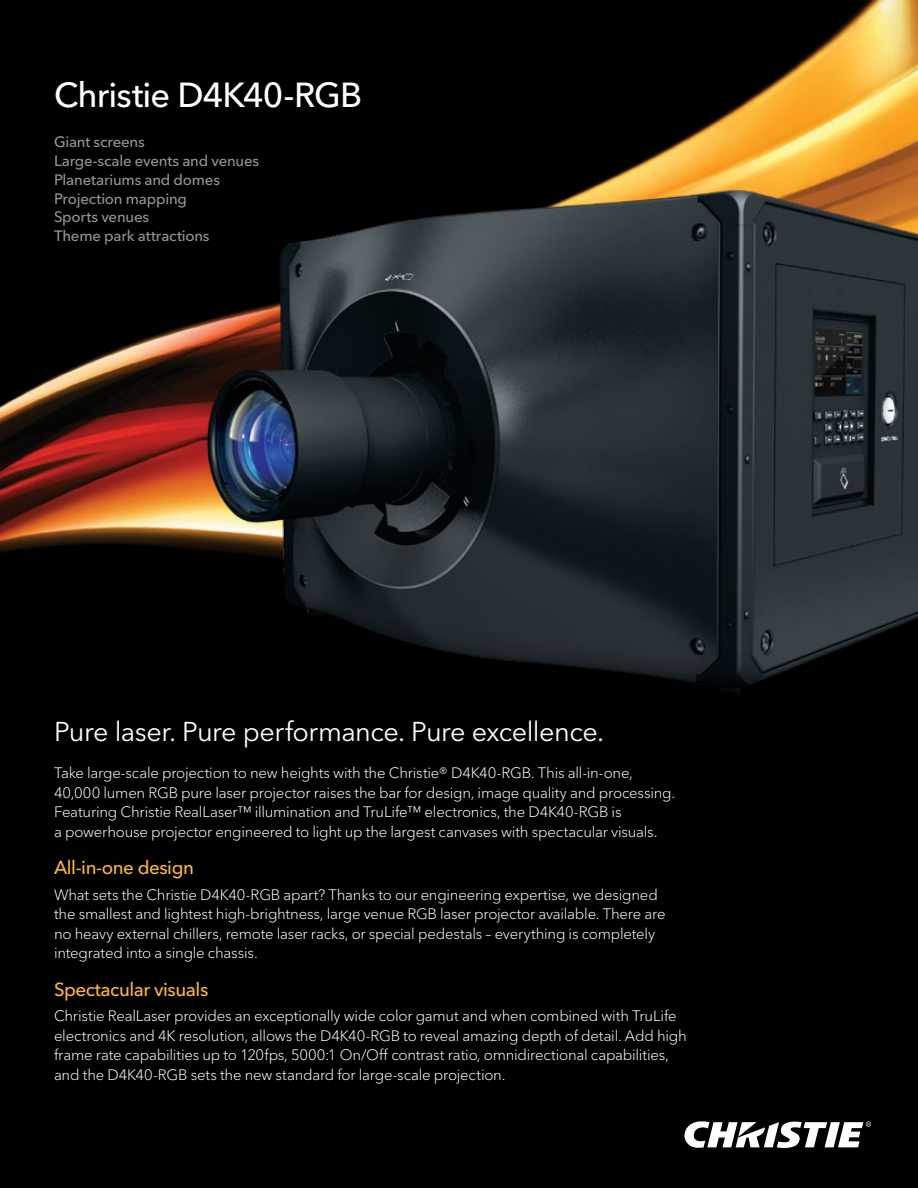
<style>
.page{position:relative;width:918px;height:1188px;background:#000}
.page>*{position:absolute;margin:0;border:0;box-sizing:border-box;transform-origin:0 0}
.t1{font:500 34.5px "Avenir Next Cyr";letter-spacing:-.025em;color:#fff}
.t2{font:27px "Avenir Next Cyr";letter-spacing:-.02em;color:#fff}
.t3{font:500 18.75px "Avenir Next Cyr";letter-spacing:-.025em;color:#fcb53d}
.t4{font:300 15px/19.5px "Avenir Next Cyr";letter-spacing:-.015em;color:#fff}
.t5{font:500 15px/18.8px "Avenir Next Cyr";letter-spacing:-.015em;color:#939598}
</style>
<div class="page">
<img style="left:0;top:0;width:918px;height:553px">
<img style="left:157px;top:105px;width:761px;height:587px">
<svg style="left:684px;top:1121px;width:187px;height:27px"></svg>
<h1 class="t1" style="left:54px;top:74px;width:310px">Christie D4K40-RGB</h1>
<p class="t5" style="left:54px;top:133px;width:207px">Giant screens<br>Large-scale events and venues<br>Planetariums and domes<br>Projection mapping<br>Sports venues<br>Theme park attractions</p>
<h2 class="t2" style="left:54px;top:715px;width:552px">Pure laser. Pure performance. Pure excellence.</h2>
<p class="t4" style="left:54px;top:763px;width:623px">Take large-scale projection to new heights with the Christie® D4K40-RGB. This all-in-one, 40,000 lumen RGB pure laser projector raises the bar for design, image quality and processing.<br>Featuring Christie RealLaser™ illumination and TruLife™ electronics, the D4K40-RGB is<br>a powerhouse projector engineered to light up the largest canvases with spectacular visuals.</p>
<p class="t3" style="left:54px;top:856px;width:142px">All-in-one design</p>
<p class="t4" style="left:54px;top:885px;width:613px">What sets the Christie D4K40-RGB apart? Thanks to our engineering expertise, we designed the smallest and lightest high-brightness, large venue RGB laser projector available. There are no heavy external chillers, remote laser racks, or special pedestals – everything is completely integrated into a single chassis.</p>
<p class="t3" style="left:54px;top:978px;width:156px">Spectacular visuals</p>
<p class="t4" style="left:54px;top:1006px;width:634px">Christie RealLaser provides an exceptionally wide color gamut and when combined with TruLife electronics and 4K resolution, allows the D4K40-RGB to reveal amazing depth of detail. Add high frame rate capabilities up to 120fps, 5000:1 On/Off contrast ratio, omnidirectional capabilities, and the D4K40-RGB sets the new standard for large-scale projection.</p>
</div>
